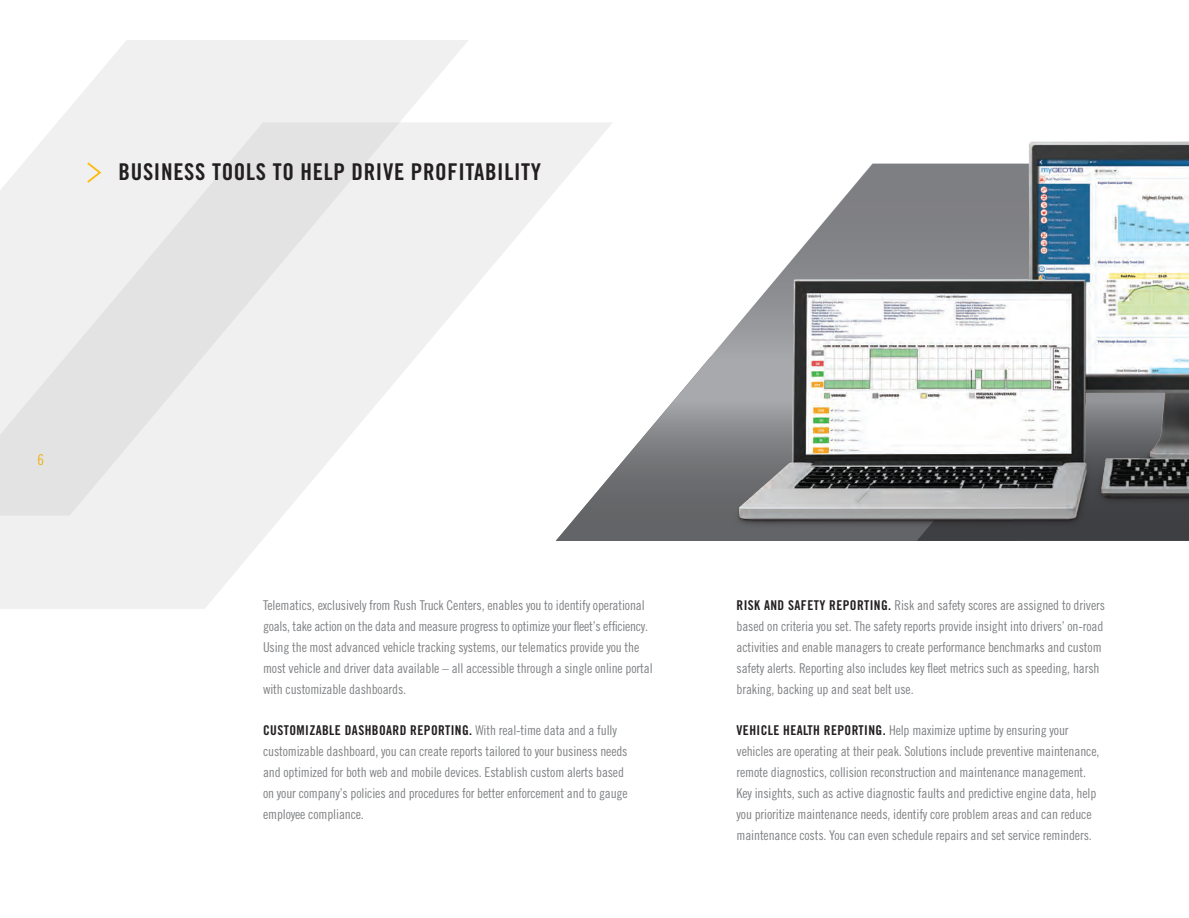
<style>
.page{position:relative;width:1189px;height:918px;background:#fff}
.page>*{position:absolute;margin:0;border:0;box-sizing:border-box;transform-origin:0 0}
.t1{font:23.1px "Trade Gothic LT Pro Bd Cn 20";letter-spacing:.03em;color:#231f20}
.Warnock_Pro_Display_-_11pt_14pt{font:15px "Trade Gothic LT Pro Cn 18";color:#efb211}
.t2{font:13.5px/21px "Trade Gothic LT Pro Cn 18";letter-spacing:-.01em;color:#808285}
.s1{font-family:"Trade Gothic LT Pro Bd Cn 20";color:#231f20}
</style>
<div class="page">
<svg style="left:58px;top:40px;width:410px;height:82px;fill:#f0f0f0"></svg>
<svg style="left:0;top:122px;width:612px;height:487px;fill:#f0f0f0"></svg>
<svg style="left:555px;top:164px;width:143px;height:377px"></svg>
<svg style="left:85px;top:160px;width:18px;height:25px"></svg>
<img style="left:698px;top:141px;width:491px;height:400px">
<p class="t1" style="left:118px;top:158px;width:424px">BUSINESS TOOLS TO HELP DRIVE PROFITABILITY</p>
<p class="Warnock_Pro_Display_-_11pt_14pt" style="left:37px;top:451px;width:8px">6</p>
<p class="t2" style="left:263px;top:595px;width:391px">Telematics, exclusively from Rush Truck Centers, enables you to identify operational goals, take action on the data and measure progress to optimize your fleet’s efficiency.<br>Using the most advanced vehicle tracking systems, our telematics provide you the most vehicle and driver data available – all accessible through a single online portal with customizable dashboards.</p>
<p class="t2" style="left:263px;top:720px;width:366px"><span class="s1">CUSTOMIZABLE DASHBOARD REPORTING.</span> With real-time data and a fully customizable dashboard, you can create reports tailored to your business needs and optimized for both web and mobile devices. Establish custom alerts based on your company’s policies and procedures for better enforcement and to gauge employee compliance.</p>
<p class="t2" style="left:736px;top:595px;width:370px"><span class="s1">RISK AND SAFETY REPORTING.</span> Risk and safety scores are assigned to drivers based on criteria you set. The safety reports provide insight into drivers’ on-road activities and enable managers to create performance benchmarks and custom safety alerts. Reporting also includes key fleet metrics such as speeding, harsh braking, backing up and seat belt use.</p>
<p class="t2" style="left:736px;top:720px;width:364px"><span class="s1">VEHICLE HEALTH REPORTING.</span> Help maximize uptime by ensuring your vehicles are operating at their peak. Solutions include preventive maintenance, remote diagnostics, collision reconstruction and maintenance management.<br>Key insights, such as active diagnostic faults and predictive engine data, help you prioritize maintenance needs, identify core problem areas and can reduce maintenance costs. You can even schedule repairs and set service reminders.</p>
</div>
